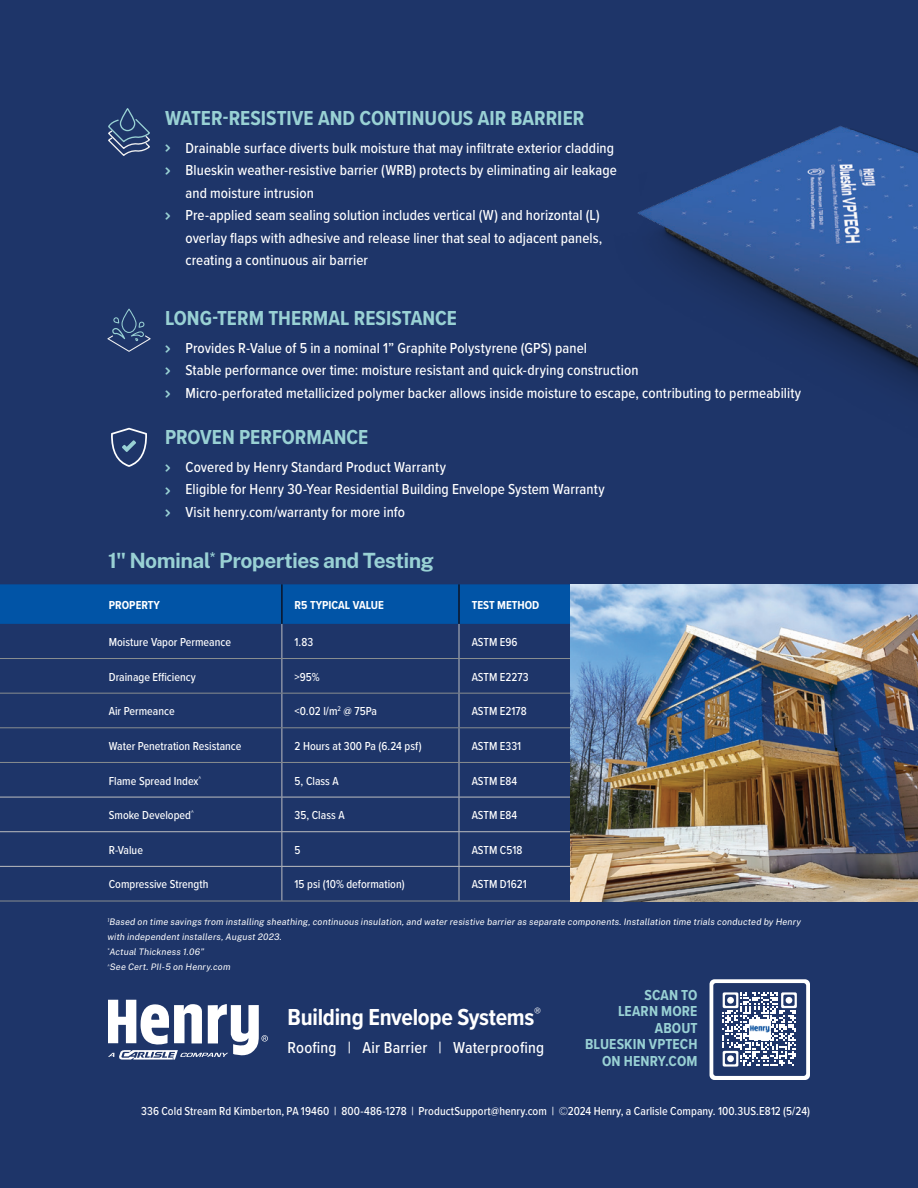
<style>
.page{position:relative;width:918px;height:1188px;background:#1e3569}
.page>*{position:absolute;margin:0;border:0;box-sizing:border-box;transform-origin:0 0}
.t1{font:700 24px "Proxima Nova Cond";letter-spacing:-.01em;color:#fff}
.t2{font:700 21px "Proxima Nova Cond";color:#99d1d4}
.t3{font:700 21px "Public Sans";letter-spacing:-.03em;color:#99d1d4}
.t4{font:500 16.5px "Proxima Nova Cond";letter-spacing:.01em;color:#fff}
.t5{font:700 16.5px/22.5px "Praktika";color:#99d1d4}
.t6{font:500 15px/22.5px "Proxima Nova Cond";letter-spacing:.005em;color:#fff}
.t7{font:700 15px/16.5px "Proxima Nova Cond";letter-spacing:.01em;color:#99d1d4;text-align:right}
.t8{font:500 12px "Proxima Nova Cond";color:#fff}
.t9{font:700 12px "Proxima Nova Cond";color:#fff}
.t10{font:italic 9px/15px "Public Sans";letter-spacing:.02em;color:#fff}
</style>
<div class="page">
<svg style="left:108px;top:118px;width:42px;height:38px"></svg>
<div style="left:120px;top:108px;width:15px;height:23px;border:1px solid #99d1d4;border-radius:7px"></div>
<svg style="left:107px;top:309px;width:44px;height:43px"></svg>
<img style="left:637px;top:126px;width:281px;height:264px">
<svg style="left:111px;top:428px;width:36px;height:39px"></svg>
<div style="left:0;top:584px;width:570px;height:40px;background:#0154a6"></div>
<hr style="left:282px;top:624px;width:1px;height:34px;background:#bcbdc0">
<hr style="left:459px;top:624px;width:1px;height:34px;background:#bcbdc0">
<hr style="left:282px;top:659px;width:1px;height:34px;background:#bcbdc0">
<hr style="left:459px;top:659px;width:1px;height:34px;background:#bcbdc0">
<hr style="left:282px;top:694px;width:1px;height:33px;background:#bcbdc0">
<hr style="left:459px;top:694px;width:1px;height:33px;background:#bcbdc0">
<hr style="left:282px;top:728px;width:1px;height:34px;background:#bcbdc0">
<hr style="left:459px;top:728px;width:1px;height:34px;background:#bcbdc0">
<hr style="left:282px;top:763px;width:1px;height:34px;background:#bcbdc0">
<hr style="left:459px;top:763px;width:1px;height:34px;background:#bcbdc0">
<hr style="left:0;top:797px;width:282px;height:1px;background:#bcbdc0">
<hr style="left:282px;top:797px;width:177px;height:1px;background:#bcbdc0">
<hr style="left:282px;top:797px;width:1px;height:34px;background:#bcbdc0">
<hr style="left:459px;top:797px;width:459px;height:1px;background:#bcbdc0">
<hr style="left:459px;top:797px;width:1px;height:34px;background:#bcbdc0">
<hr style="left:0;top:831px;width:282px;height:1px;background:#bcbdc0">
<hr style="left:282px;top:831px;width:177px;height:1px;background:#bcbdc0">
<hr style="left:282px;top:832px;width:1px;height:34px;background:#bcbdc0">
<hr style="left:459px;top:831px;width:459px;height:1px;background:#bcbdc0">
<hr style="left:459px;top:832px;width:1px;height:34px;background:#bcbdc0">
<hr style="left:281px;top:584px;width:2px;height:40px;background:#0c1326">
<hr style="left:458px;top:584px;width:2px;height:40px;background:#0c1326">
<hr style="left:0;top:866px;width:282px;height:1px;background:#bcbdc0">
<hr style="left:282px;top:866px;width:177px;height:1px;background:#bcbdc0">
<hr style="left:282px;top:867px;width:1px;height:34px;background:#bcbdc0">
<hr style="left:459px;top:866px;width:459px;height:1px;background:#bcbdc0">
<hr style="left:459px;top:867px;width:1px;height:34px;background:#bcbdc0">
<hr style="left:0;top:693px;width:282px;height:1px;background:#898e90">
<hr style="left:282px;top:693px;width:177px;height:1px;background:#898e90">
<hr style="left:459px;top:693px;width:459px;height:1px;background:#898e90">
<hr style="left:0;top:727px;width:282px;height:1px;background:#898e90">
<hr style="left:282px;top:727px;width:177px;height:1px;background:#898e90">
<hr style="left:459px;top:727px;width:459px;height:1px;background:#898e90">
<hr style="left:0;top:762px;width:282px;height:1px;background:#898e90">
<hr style="left:282px;top:762px;width:177px;height:1px;background:#898e90">
<hr style="left:459px;top:762px;width:459px;height:1px;background:#898e90">
<hr style="left:0;top:901px;width:282px;height:1px;background:#898e90">
<hr style="left:282px;top:901px;width:177px;height:1px;background:#898e90">
<hr style="left:459px;top:901px;width:459px;height:1px;background:#898e90">
<hr style="left:0;top:658px;width:282px;height:1px;background:#898e90">
<hr style="left:282px;top:658px;width:177px;height:1px;background:#898e90">
<hr style="left:459px;top:658px;width:459px;height:1px;background:#898e90">
<img style="left:570px;top:584px;width:348px;height:318px">
<svg style="left:710px;top:979px;width:100px;height:101px"></svg>
<div style="left:727px;top:997px;width:7px;height:7px;background:#fff;border-radius:50%"></div>
<div style="left:786px;top:997px;width:6px;height:7px;background:#fff;border-radius:50%"></div>
<div style="left:727px;top:1055px;width:7px;height:7px;background:#fff;border-radius:50%"></div>
<img style="left:749px;top:1019px;width:21px;height:21px">
<svg style="left:108px;top:1000px;width:160px;height:60px"></svg>
<p class="t2" style="left:165px;top:102px;width:421px">WATER-RESISTIVE AND CONTINUOUS AIR BARRIER</p>
<p class="t5" style="left:165px;top:134px;width:7px">› ›</p>
<p class="t5" style="left:165px;top:202px;width:7px">›</p>
<p class="t6" style="left:186px;top:136px;width:430px">Drainable surface diverts bulk moisture that may infiltrate exterior cladding</p>
<p class="t6" style="left:186px;top:158px;width:433px">Blueskin weather-resistive barrier (WRB) protects by eliminating air leakage and moisture intrusion</p>
<p class="t6" style="left:186px;top:203px;width:418px">Pre-applied seam sealing solution includes vertical (W) and horizontal (L) overlay flaps with adhesive and release liner that seal to adjacent panels, creating a continuous air barrier</p>
<p class="t2" style="left:165px;top:303px;width:294px">LONG-TERM THERMAL RESISTANCE</p>
<p class="t5" style="left:165px;top:335px;width:7px">› ›</p>
<p class="t5" style="left:165px;top:380px;width:7px">›</p>
<p class="t6" style="left:186px;top:336px;width:403px">Provides R-Value of 5 in a nominal 1” Graphite Polystyrene (GPS) panel</p>
<p class="t6" style="left:186px;top:359px;width:455px">Stable performance over time: moisture resistant and quick-drying construction</p>
<p class="t6" style="left:186px;top:381px;width:617px">Micro-perforated metallicized polymer backer allows inside moisture to escape, contributing to permeability</p>
<p class="t2" style="left:165px;top:422px;width:205px">PROVEN PERFORMANCE</p>
<p class="t6" style="left:186px;top:455px;width:262px">Covered by Henry Standard Product Warranty</p>
<p class="t6" style="left:186px;top:478px;width:421px">Eligible for Henry 30-Year Residential Building Envelope System Warranty</p>
<p class="t6" style="left:186px;top:500px;width:221px">Visit henry.com/warranty for more info</p>
<p class="t3" style="left:108px;top:544px;width:328px">1" Nominal<sup>*</sup> Properties and Testing</p>
<p class="t5" style="left:165px;top:454px;width:7px">› ›</p>
<p class="t5" style="left:165px;top:499px;width:7px">›</p>
<p class="t9" style="left:109px;top:596px;width:53px">PROPERTY</p>
<p class="t9" style="left:295px;top:596px;width:91px">R5 TYPICAL VALUE</p>
<p class="t9" style="left:472px;top:596px;width:69px">TEST METHOD</p>
<p class="t8" style="left:109px;top:633px;width:124px">Moisture Vapor Permeance</p>
<p class="t8" style="left:295px;top:633px;width:20px">1.83</p>
<p class="t8" style="left:472px;top:633px;width:47px">ASTM E96</p>
<p class="t8" style="left:109px;top:668px;width:88px">Drainage Efficiency</p>
<p class="t8" style="left:295px;top:668px;width:27px">&gt;95%</p>
<p class="t8" style="left:472px;top:668px;width:58px">ASTM E2273</p>
<p class="t8" style="left:109px;top:702px;width:67px">Air Permeance</p>
<p class="t8" style="left:295px;top:702px;width:84px">&lt;0.02 l/m<sup>2</sup> @ 75Pa</p>
<p class="t8" style="left:472px;top:702px;width:56px">ASTM E2178</p>
<p class="t8" style="left:109px;top:737px;width:134px">Water Penetration Resistance</p>
<p class="t8" style="left:295px;top:737px;width:129px">2 Hours at 300 Pa (6.24 psf)</p>
<p class="t8" style="left:472px;top:737px;width:51px">ASTM E331</p>
<p class="t8" style="left:109px;top:772px;width:94px">Flame Spread Index<sup>^</sup></p>
<p class="t8" style="left:295px;top:772px;width:46px">5, Class A</p>
<p class="t8" style="left:472px;top:772px;width:47px">ASTM E84</p>
<p class="t8" style="left:109px;top:806px;width:86px">Smoke Developed<sup>^</sup></p>
<p class="t8" style="left:295px;top:806px;width:52px">35, Class A</p>
<p class="t8" style="left:472px;top:806px;width:47px">ASTM E84</p>
<p class="t8" style="left:109px;top:841px;width:36px">R-Value</p>
<p class="t8" style="left:295px;top:841px;width:8px">5</p>
<p class="t8" style="left:472px;top:841px;width:52px">ASTM C518</p>
<p class="t8" style="left:109px;top:876px;width:101px">Compressive Strength</p>
<p class="t8" style="left:295px;top:876px;width:112px">15 psi (10% deformation)</p>
<p class="t8" style="left:472px;top:876px;width:57px">ASTM D1621</p>
<p class="t10" style="left:107px;top:914px;width:695px"><sup>1</sup>Based on time savings from installing sheathing, continuous insulation, and water resistive barrier as separate components. Installation time trials conducted by Henry with independent installers, August 2023.<br><sup>*</sup>Actual Thickness 1.06”<br><sup>^</sup>See Cert. PII-5 on Henry.com</p>
<p class="t1" style="left:288px;top:999px;width:255px">Building Envelope Systems<sup>®</sup></p>
<p class="t4" style="left:288px;top:1035px;width:258px">Roofing | Air Barrier | Waterproofing</p>
<p class="t7" style="left:585px;top:986px;width:114px">SCAN TO<br>LEARN MORE<br>ABOUT<br>BLUESKIN VPTECH<br>ON HENRY.COM</p>
<p class="t8" style="left:141px;top:1103px;width:670px">336 Cold Stream Rd Kimberton, PA 19460 | 800-486-1278 | ProductSupport@henry.com | ©2024 Henry, a Carlisle Company. 100.3US.E812 (5/24)</p>
</div>
